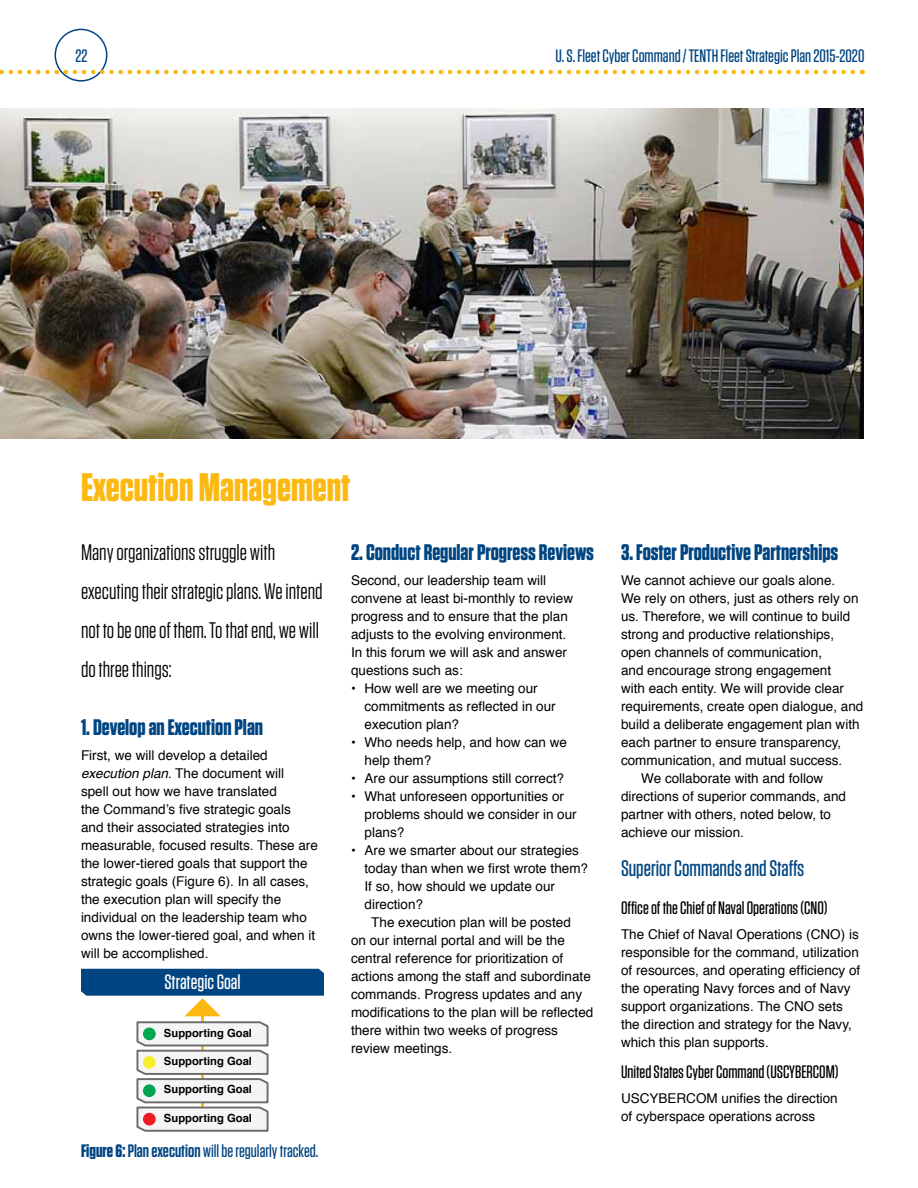
<style>
.page{position:relative;width:918px;height:1188px;background:#fff}
.page>*{position:absolute;margin:0;border:0;box-sizing:border-box;transform-origin:0 0}
.t1{font:700 39.75px "Tungsten";color:#fdb913}
.t2{font:22.5px/39px "Tungsten";color:#000}
.t3{font:700 22.5px "Tungsten";color:#004581}
.t4{font:500 22.5px "Tungsten";color:#004581}
.t5{font:500 20.7px "Tungsten";color:#fff}
.t6{font:500 18px "Tungsten";color:#004581}
.t7{font:500 18px "Tungsten";color:#000}
.t8{font:13.5px/18px "Helvetica";color:#000}
.t9{font:700 11.25px "Helvetica";color:#000}
.s1{font-style:italic}
.s2{font-weight:700}
.s3{font-weight:600}
</style>
<div class="page">
<div style="left:55px;top:29px;width:52px;height:53px;border:2px solid #004581;border-radius:50%"></div>
<svg style="left:0;top:70px;width:853px;height:4px"></svg>
<img style="left:0;top:108px;width:864px;height:330px">
<svg style="left:81px;top:969px;width:243px;height:163px"></svg>
<div style="left:143px;top:1113px;width:13px;height:13px;background:#ed1d24;border-radius:50%"></div>
<h3 class="t6" style="left:75px;top:46px;width:14px">22</h3>
<h3 class="t6" style="left:555px;top:46px;width:311px">U. S. Fleet Cyber Command / TENTH Fleet Strategic Plan 2015-2020</h3>
<h1 class="t1" style="left:81px;top:466px;width:271px">Execution Management</h1>
<h2 class="t2" style="left:81px;top:533px;width:243px">Many organizations struggle with executing their strategic plans. We intend not to be one of them. To that end, we will do three things:</h2>
<h2 class="t3" style="left:81px;top:715px;width:184px">1. Develop an Execution Plan</h2>
<p class="t8" style="left:81px;top:746px;width:238px">First, we will develop a detailed <span class="s1">execution plan</span>. The document will<br>spell out how we have translated<br>the Command’s five strategic goals<br>and their associated strategies into measurable, focused results. These are the lower-tiered goals that support the strategic goals (Figure 6). In all cases, the execution plan will specify the individual on the leadership team who owns the lower-tiered goal, and when it will be accomplished.</p>
<h3 class="t5" style="left:164px;top:971px;width:78px">Strategic Goal</h3>
<p class="t9" style="left:164px;top:1024px;width:90px">Supporting Goal</p>
<p class="t9" style="left:164px;top:1052px;width:90px">Supporting Goal</p>
<p class="t9" style="left:164px;top:1080px;width:90px">Supporting Goal</p>
<p class="t9" style="left:164px;top:1109px;width:90px">Supporting Goal</p>
<h3 class="t6" style="left:81px;top:1141px;width:239px"><span class="s2">Figure 6:</span><span class="s3">Plan execution</span> will be regularly tracked.</h3>
<h2 class="t3" style="left:351px;top:540px;width:245px">2. Conduct Regular Progress Reviews</h2>
<p class="t8" style="left:351px;top:572px;width:224px">Second, our leadership team will convene at least bi-monthly to review progress and to ensure that the plan adjusts to the evolving environment.<br>In this forum we will ask and answer questions such as:</p>
<p class="t8" style="left:364px;top:680px;width:193px;text-indent:-14px">• How well are we meeting our commitments as reflected in our execution plan?</p>
<p class="t8" style="left:364px;top:734px;width:204px;text-indent:-14px">• Who needs help, and how can we help them?</p>
<p class="t8" style="left:351px;top:770px;width:215px">• Are our assumptions still correct?</p>
<p class="t8" style="left:364px;top:788px;width:214px;text-indent:-14px">• What unforeseen opportunities or problems should we consider in our plans?</p>
<p class="t8" style="left:351px;top:842px;width:230px">• Are we smarter about our strategies</p>
<p class="t8" style="left:364px;top:860px;width:225px">today than when we first wrote them?</p>
<p class="t8" style="left:364px;top:878px;width:192px">If so, how should we update our</p>
<p class="t8" style="left:364px;top:896px;width:60px">direction?</p>
<p class="t8" style="left:371px;top:913px;width:201px">The execution plan will be posted</p>
<p class="t8" style="left:351px;top:931px;width:215px">on our internal portal and will be the</p>
<p class="t8" style="left:351px;top:949px;width:214px">central reference for prioritization of</p>
<p class="t8" style="left:351px;top:967px;width:241px">actions among the staff and subordinate</p>
<p class="t8" style="left:351px;top:985px;width:233px">commands. Progress updates and any</p>
<p class="t8" style="left:351px;top:1003px;width:244px">modifications to the plan will be reflected</p>
<p class="t8" style="left:351px;top:1021px;width:209px">there within two weeks of progress</p>
<p class="t8" style="left:351px;top:1039px;width:103px">review meetings.</p>
<h2 class="t3" style="left:621px;top:540px;width:219px">3. Foster Productive Partnerships</h2>
<p class="t8" style="left:621px;top:572px;width:216px">We cannot achieve our goals alone.</p>
<p class="t8" style="left:621px;top:590px;width:239px">We rely on others, just as others rely on</p>
<p class="t8" style="left:621px;top:608px;width:231px">us. Therefore, we will continue to build</p>
<p class="t8" style="left:621px;top:626px;width:215px">strong and productive relationships,</p>
<p class="t8" style="left:621px;top:644px;width:203px">open channels of communication,</p>
<p class="t8" style="left:621px;top:662px;width:212px">and encourage strong engagement</p>
<p class="t8" style="left:621px;top:680px;width:225px">with each entity. We will provide clear</p>
<p class="t8" style="left:621px;top:698px;width:244px">requirements, create open dialogue, and</p>
<p class="t8" style="left:621px;top:716px;width:240px">build a deliberate engagement plan with</p>
<p class="t8" style="left:621px;top:734px;width:222px">each partner to ensure transparency,</p>
<p class="t8" style="left:621px;top:752px;width:223px">communication, and mutual success.</p>
<p class="t8" style="left:641px;top:770px;width:184px">We collaborate with and follow</p>
<p class="t8" style="left:621px;top:788px;width:227px">directions of superior commands, and</p>
<p class="t8" style="left:621px;top:806px;width:212px">partner with others, noted below, to</p>
<p class="t8" style="left:621px;top:824px;width:125px">achieve our mission.</p>
<h2 class="t4" style="left:621px;top:856px;width:185px">Superior Commands and Staffs</h2>
<h3 class="t7" style="left:621px;top:899px;width:208px">Office of the Chief of Naval Operations (CNO)</h3>
<p class="t8" style="left:621px;top:926px;width:241px">The Chief of Naval Operations (CNO) is responsible for the command, utilization of resources, and operating efficiency of the operating Navy forces and of Navy support organizations. The CNO sets the direction and strategy for the Navy, which this plan supports.</p>
<h3 class="t7" style="left:621px;top:1063px;width:219px">United States Cyber Command (USCYBERCOM)</h3>
<p class="t8" style="left:621px;top:1090px;width:218px">USCYBERCOM unifies the direction of cyberspace operations across</p>
</div>
